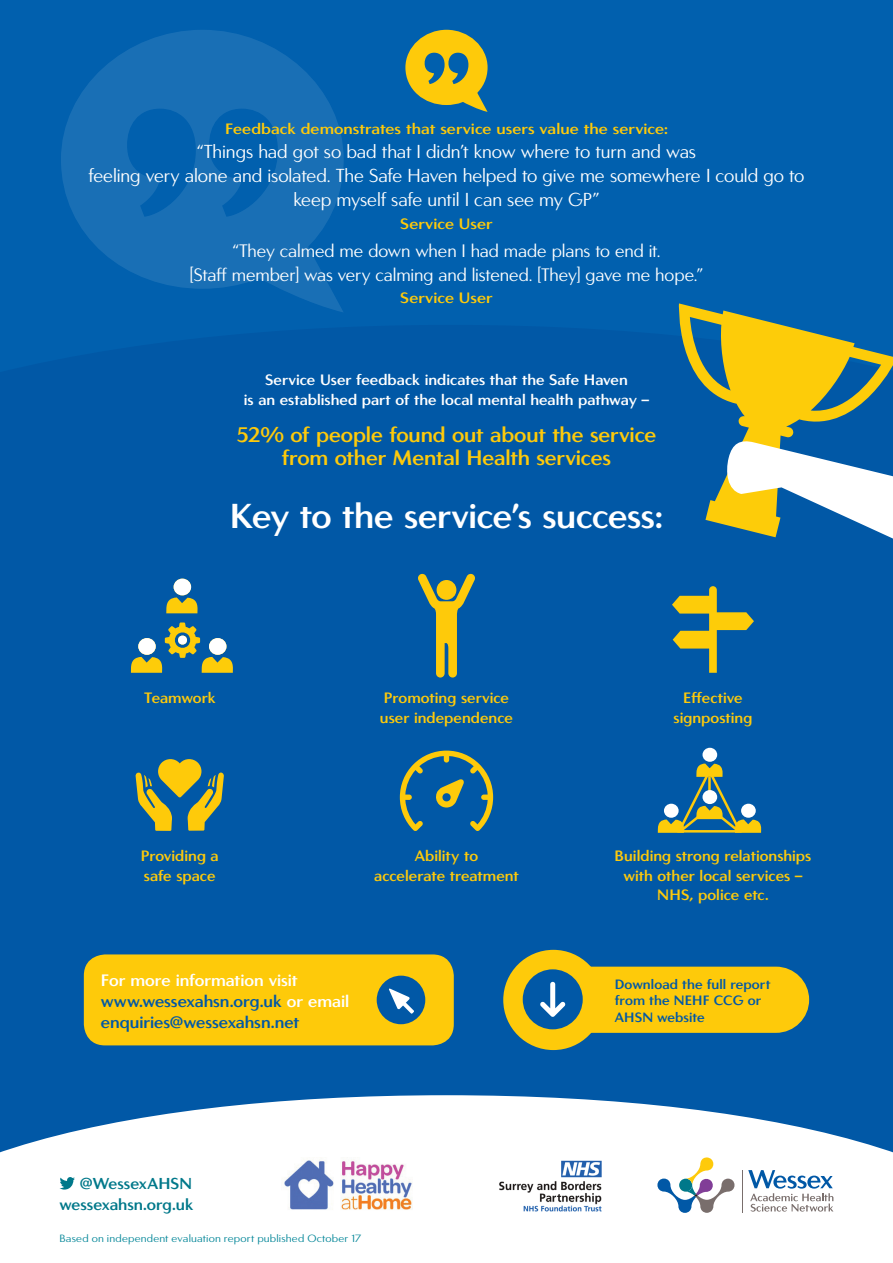
<style>
.page{position:relative;width:893px;height:1263px;background:#fff}
.page>*{position:absolute;margin:0;border:0;box-sizing:border-box;transform-origin:0 0}
.t1{font:700 34.5px "Carisma Demi";letter-spacing:-.015em;color:#fff}
.t2{font:700 21px/22.5px "Carisma Demi";letter-spacing:-.01em;color:#feca0a;text-align:center}
.t3{font:18.75px/24px "Carisma";letter-spacing:-.01em;color:#fff;text-align:center}
.t4{font:18px/24px "Carisma";letter-spacing:-.01em;color:#fff;text-align:center}
.t5{font:700 16.5px/21px "Carisma Demi";letter-spacing:-.005em;color:#0158a6}
.t6{font:700 15.75px/20.7px "Carisma Demi";color:#00788a;text-align:right}
.t7{font:700 15px/19.5px "Carisma Demi";color:#feca0a;text-align:center}
.t8{font:700 15px/19.5px "Carisma Demi";color:#fff;text-align:center}
.t9{font:700 15px "Carisma Demi";color:#feca0a;scale:1.07 1}
.t10{font:700 13.5px/16.5px "Carisma Demi";letter-spacing:.005em;color:#0158a6}
.t11{font:10.5px "Carisma";letter-spacing:.015em;color:#038698;scale:1.07 1}
.s1{color:#fff}
</style>
<div class="page">
<div style="left:0;top:0;width:893px;height:1202px;background:#0160ae"></div>
<div style="left:0;top:567px;width:893px;height:619px;background:#0158a6"></div>
<svg style="left:0;top:1095px;width:893px;height:118px;fill:#fff"></svg>
<div style="left:702px;top:748px;width:15px;height:14px;background:#fff;border-radius:50%"></div>
<svg style="left:658px;top:763px;width:103px;height:70px"></svg>
<div style="left:702px;top:790px;width:15px;height:14px;background:#fff;border-radius:50%"></div>
<svg style="left:60px;top:1177px;width:15px;height:12px"></svg>
<hr style="left:742px;top:1170px;width:1px;height:42px;background:#796e6c">
<svg style="left:657px;top:1157px;width:78px;height:56px"></svg>
<svg style="left:748px;top:1170px;width:85px;height:41px"></svg>
<img style="left:282px;top:1158px;width:132px;height:55px">
<img style="left:493px;top:1159px;width:109px;height:54px">
<div style="left:84px;top:954px;width:370px;height:91px;background:#feca0a;border-radius:21px"></div>
<div style="left:377px;top:976px;width:48px;height:48px;background:#0158a6;border-radius:50%"></div>
<svg style="left:389px;top:988px;width:25px;height:26px"></svg>
<div style="left:503px;top:950px;width:100px;height:100px;background:#feca0a;border-radius:50%"></div>
<svg style="left:523px;top:967px;width:286px;height:67px;background:#d3b727"></svg>
<svg style="left:131px;top:622px;width:102px;height:51px"></svg>
<div style="left:209px;top:638px;width:18px;height:17px;background:#fff;border-radius:50%"></div>
<svg style="left:166px;top:597px;width:32px;height:16px"></svg>
<div style="left:174px;top:578px;width:17px;height:17px;background:#fff;border-radius:50%"></div>
<svg style="left:400px;top:751px;width:93px;height:80px"></svg>
<svg style="left:136px;top:759px;width:88px;height:72px"></svg>
<svg style="left:672px;top:586px;width:82px;height:87px"></svg>
<svg style="left:678px;top:303px;width:215px;height:222px"></svg>
<svg style="left:725px;top:439px;width:168px;height:100px"></svg>
<svg style="left:405px;top:30px;width:83px;height:82px"></svg>
<svg style="left:61px;top:30px;width:283px;height:282px;fill:#196fb5"></svg>
<svg style="left:418px;top:573px;width:57px;height:104px"></svg>
<p class="t9" style="left:225px;top:120px;width:415px">Feedback demonstrates that service users value the service:</p>
<p class="t3" style="left:88px;top:141px;width:718px">“Things had got so bad that I didn’t know where to turn and was<br>feeling very alone and isolated. The Safe Haven helped to give me somewhere I could go to keep myself safe until I can see my GP”</p>
<p class="t9" style="left:400px;top:215px;width:88px">Service User</p>
<p class="t4" style="left:190px;top:239px;width:515px">“They calmed me down when I had made plans to end it.<br>[Staff member] was very calming and listened. [They] gave me hope.”</p>
<p class="t9" style="left:400px;top:289px;width:88px">Service User</p>
<p class="t8" style="left:244px;top:370px;width:407px">Service User feedback indicates that the Safe Haven<br>is an established part of the local mental health pathway –</p>
<h2 class="t2" style="left:237px;top:424px;width:421px">52% of people found out about the service from other Mental Health services</h2>
<h1 class="t1" style="left:230px;top:496px;width:435px">Key to the service’s success:</h1>
<p class="t7" style="left:144px;top:688px;width:73px">Teamwork</p>
<p class="t7" style="left:380px;top:688px;width:135px;text-align:left">Promoting service user independence</p>
<p class="t7" style="left:674px;top:688px;width:80px">Effective signposting</p>
<p class="t7" style="left:141px;top:846px;width:80px;text-align:left">Providing a safe space</p>
<p class="t7" style="left:374px;top:846px;width:146px">Ability to<br>accelerate treatment</p>
<p class="t7" style="left:615px;top:846px;width:198px">Building strong relationships with other local services –<br>NHS, police etc.</p>
<p class="t5" style="left:101px;top:969px;width:250px"><span class="s1">For more information visit </span>www.wessexahsn.org.uk <span class="s1">or email </span>enquiries@wessexahsn.net</p>
<p class="t10" style="left:615px;top:976px;width:157px">Download the full report from the NEHF CCG or<br>AHSN website</p>
<p class="t6" style="left:60px;top:1173px;width:135px">@WessexAHSN wessexahsn.org.uk</p>
<p class="t11" style="left:60px;top:1232px;width:284px">Based on independent evaluation report published October 17</p>
</div>
